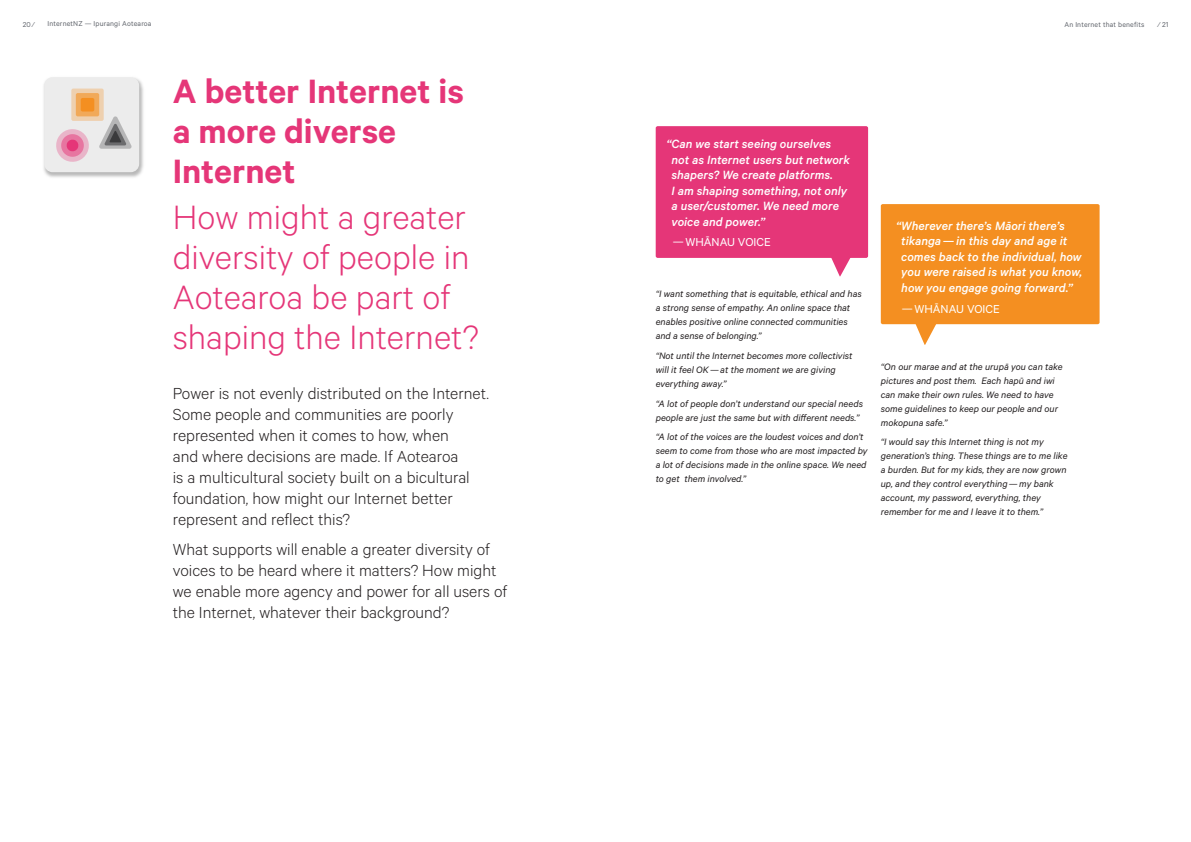
<style>
.page{position:relative;width:1191px;height:842px;background:#fff}
.page>*{position:absolute;margin:0;border:0;box-sizing:border-box;transform-origin:0 0}
.INZ_Light_Heading{font:300 38px/40px "Calibre";color:#e53678}
.INZ_Light_Heading-2{font:600 38px/40px "Calibre";color:#e53678}
.INZ_Open_text{font:300 18px/21px "Calibre";color:#231f20}
.INZ_pull_quotes{font:italic 500 13.5px/15.5px "Calibre";color:#fff}
.INZ_Body{font:13px "Calibre";color:#fff}
.INZ_Body_Quotes{font:italic 10.5px/14px "Calibre";color:#231f20}
.t1{font:8px "Calibre";letter-spacing:.02em;color:#64686f}
</style>
<div class="page">
<div style="left:880px;top:204px;width:219px;height:120px;background:#f48f21;border-radius:2px"></div>
<svg style="left:913px;top:324px;width:26px;height:21px"></svg>
<div style="left:655px;top:126px;width:213px;height:132px;background:#e53678;border-radius:2px"></div>
<svg style="left:829px;top:257px;width:24px;height:19px"></svg>
<img style="left:43px;top:77px;width:101px;height:101px">
<div style="left:44px;top:77px;width:95px;height:95px;background:#ececec;border-radius:8px"></div>
<div style="left:71px;top:89px;width:33px;height:32px;background:linear-gradient(to bottom,#eecda9,#eeceab);border-radius:2px"></div>
<svg style="left:76px;top:93px;width:23px;height:23px"></svg>
<div style="left:81px;top:98px;width:13px;height:13px;background:#f48f21;border-radius:2px"></div>
<svg style="left:99px;top:116px;width:33px;height:33px"></svg>
<svg style="left:56px;top:129px;width:33px;height:33px"></svg>
<p class="t1" style="left:23px;top:20px;width:13px">20 ∕</p>
<p class="t1" style="left:47px;top:19px;width:106px">InternetNZ — Ipurangi Aotearoa</p>
<p class="t1" style="left:1064px;top:20px;width:81px">An Internet that benefits</p>
<p class="t1" style="left:1158px;top:20px;width:12px">∕ 21</p>
<p class="INZ_Light_Heading-2" style="left:173px;top:70px;width:293px">A better Internet is a more diverse<br>Internet</p>
<p class="INZ_Light_Heading" style="left:173px;top:195px;width:308px">How might a greater diversity of people in<br>Aotearoa be part of shaping the Internet?</p>
<p class="INZ_Open_text" style="left:173px;top:382px;width:318px">Power is not evenly distributed on the Internet.<br>Some people and communities are poorly represented when it comes to how, when<br>and where decisions are made. If Aotearoa<br>is a multicultural society built on a bicultural foundation, how might our Internet better represent and reflect this?</p>
<p class="INZ_Open_text" style="left:173px;top:538px;width:336px">What supports will enable a greater diversity of voices to be heard where it matters? How might we enable more agency and power for all users of the Internet, whatever their background?</p>
<p class="INZ_pull_quotes" style="left:671px;top:136px;width:180px;text-indent:-5px">“Can we start seeing ourselves not as Internet users but network shapers? We create platforms.<br>I am shaping something, not only a user/customer. We need more voice and power.”</p>
<p class="INZ_Body" style="left:673px;top:235px;width:100px">—WHĀNAU VOICE</p>
<p class="INZ_Body_Quotes" style="left:655px;top:287px;width:207px">“I want something that is equitable, ethical and has a strong sense of empathy. An online space that enables positive online connected communities and a sense of belonging.”</p>
<p class="INZ_Body_Quotes" style="left:655px;top:348px;width:198px">“Not until the Internet becomes more collectivist will it feel OK—at the moment we are giving everything away.”</p>
<p class="INZ_Body_Quotes" style="left:655px;top:396px;width:209px">“A lot of people don’t understand our special needs people are just the same but with different needs.”</p>
<p class="INZ_Body_Quotes" style="left:655px;top:430px;width:213px">“A lot of the voices are the loudest voices and don’t seem to come from those who are most impacted by a lot of decisions made in the online space. We need to get them involved.”</p>
<p class="INZ_pull_quotes" style="left:901px;top:218px;width:182px;text-indent:-5px">“Wherever there’s Māori there’s tikanga—in this day and age it comes back to the individual, how you were raised is what you know, how you engage going forward.”</p>
<p class="INZ_Body" style="left:901px;top:301px;width:100px">—WHĀNAU VOICE</p>
<p class="INZ_Body_Quotes" style="left:881px;top:359px;width:183px">“On our marae and at the urupā you can take pictures and post them. Each hapū and iwi can make their own rules. We need to have some guidelines to keep our people and our mokopuna safe.”</p>
<p class="INZ_Body_Quotes" style="left:881px;top:435px;width:188px">“I would say this Internet thing is not my generation’s thing. These things are to me like a burden. But for my kids, they are now grown up, and they control everything—my bank account, my password, everything, they remember for me and I leave it to them.”</p>
</div>
